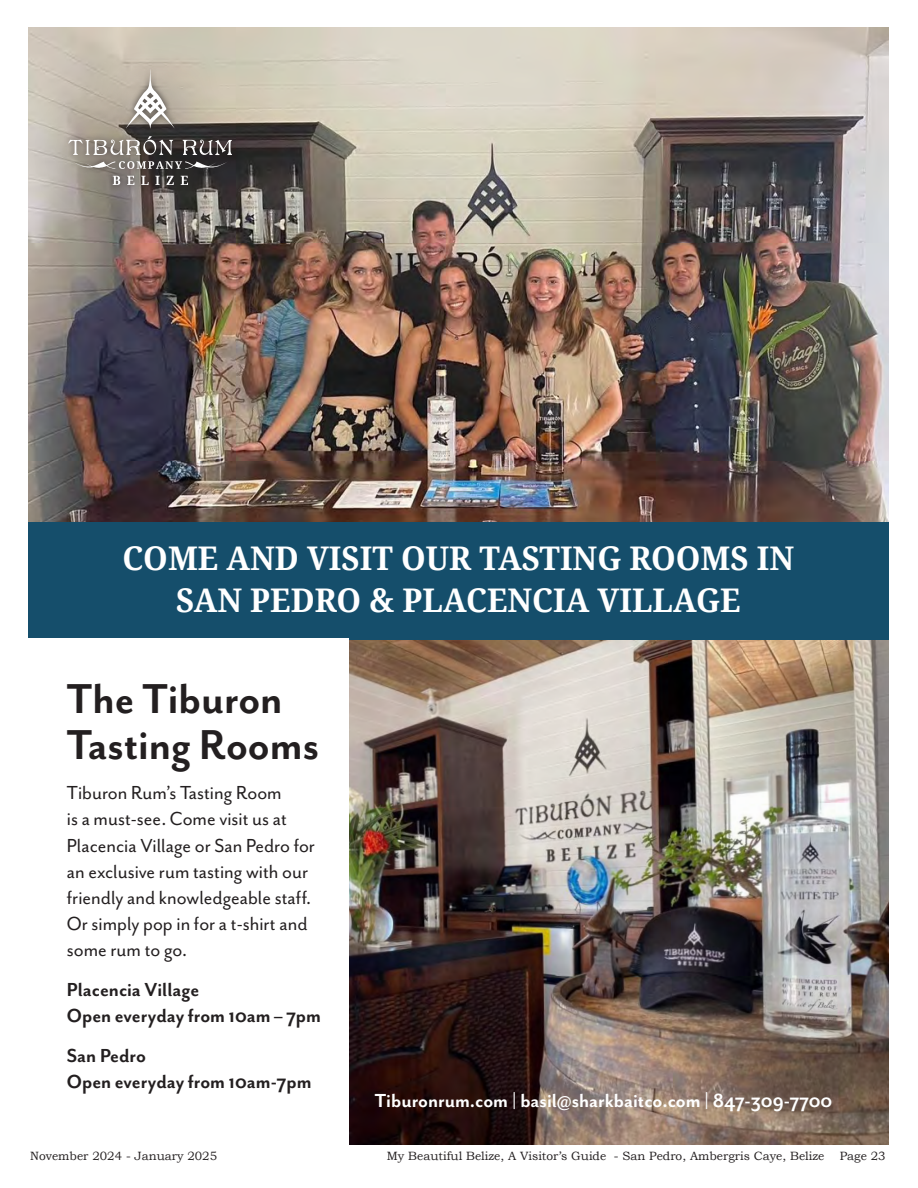
<style>
.page{position:relative;width:918px;height:1188px;background:#fff}
.page>*{position:absolute;margin:0;border:0;box-sizing:border-box;transform-origin:0 0}
.t1{font:700 48.15px/46.7px "Mr Eaves San OT";color:#231f20;scale:.96 1}
.t2{font:700 32.55px/42px "Droid Serif";color:#fff;text-align:center;scale:.96 1}
.t3{font:21.75px/26.1px "Mr Eaves San OT";color:#231f20;scale:.96 1}
.t4{font:700 21.75px/26.1px "Mr Eaves San OT";color:#231f20;scale:.96 1}
.t5{font:700 21.75px "Mr Eaves San OT";color:#fff;scale:.96 1}
.t6{font:12px "Bookman Old Style";color:#231f20}
</style>
<div class="page">
<img style="left:349px;top:640px;width:540px;height:505px">
<div style="left:28px;top:522px;width:861px;height:118px;background:#154e6b"></div>
<img style="left:28px;top:27px;width:861px;height:495px">
<div style="left:28px;top:639px;width:321px;height:506px;background:#fff"></div>
<svg style="left:34px;top:42px;width:249px;height:201px;background:#9b948b"></svg>
<div style="left:63px;top:64px;width:175px;height:128px;background:#231f20;opacity:.75"></div>
<svg style="left:126px;top:69px;width:49px;height:60px"></svg>
<svg style="left:68px;top:136px;width:105px;height:19px;background:#8f8983"></svg>
<svg style="left:183px;top:140px;width:49px;height:15px"></svg>
<svg style="left:113px;top:176px;width:75px;height:9px"></svg>
<svg style="left:73px;top:161px;width:155px;height:8px"></svg>
<p class="t2" style="left:122px;top:536px;width:701px">COME AND VISIT OUR TASTING ROOMS IN<br>SAN PEDRO &amp; PLACENCIA VILLAGE</p>
<p class="t1" style="left:67px;top:676px;width:264px">The Tiburon<br>Tasting Rooms</p>
<p class="t3" style="left:67px;top:780px;width:260px">Tiburon Rum’s Tasting Room<br>is a must-see. Come visit us at<br>Placencia Village or San Pedro for an exclusive rum tasting with our friendly and knowledgeable staff.<br>Or simply pop in for a t-shirt and some rum to go.</p>
<p class="t4" style="left:67px;top:977px;width:266px">Placencia Village<br>Open everyday from 10am – 7pm</p>
<p class="t4" style="left:67px;top:1043px;width:256px">San Pedro<br>Open everyday from 10am-7pm</p>
<p class="t5" style="left:375px;top:1088px;width:478px">Tiburonrum.com | basil@sharkbaitco.com | 847-309-7700</p>
<p class="t6" style="left:30px;top:1148px;width:188px">November 2024 - January 2025</p>
<p class="t6" style="left:387px;top:1148px;width:439px">My Beautiful Belize, A Visitor’s Guide - San Pedro, Ambergris Caye, Belize</p>
<p class="t6" style="left:840px;top:1148px;width:47px">Page 23</p>
</div>
